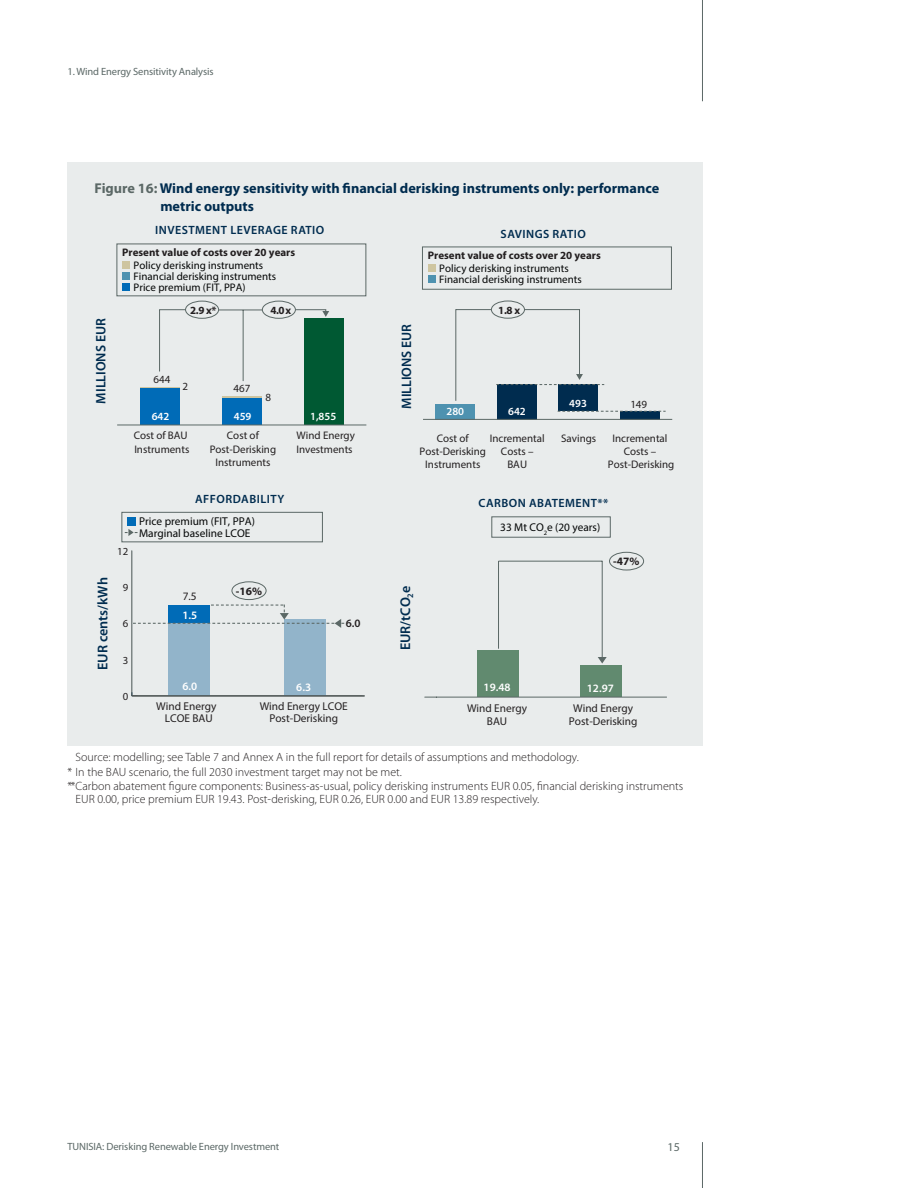
<style>
.page{position:relative;width:918px;height:1188px;background:#fff}
.page>*{position:absolute;margin:0;border:0;box-sizing:border-box;transform-origin:0 0}
.t1{font:700 14.25px/18px "Myriad Pro";color:#002c4f}
.t2{font:600 14.25px "Myriad Pro";color:#002c4f}
.t3{font:600 14.1px "Myriad Pro";color:#002c4f}
.t4{font:600 13.65px "Myriad Pro";color:#002c4f}
.t5{font:300 12px/14.4px "Myriad Pro";color:#231f20}
.t6{font:600 12px "Myriad Pro";letter-spacing:.04em;color:#002c4f}
.t7{font:12px "Myriad Pro";color:#5b6866}
.t8{font:11.4px/12.8px "Myriad Pro";color:#231f20;text-align:center}
.t9{font:11.4px/11.2px "Myriad Pro";color:#030505}
.t10{font:600 11.4px "Myriad Pro";color:#fff}
.t11{font:700 11.4px "Myriad Pro";color:#231f20}
.t12{font:600 11.4px "Myriad Pro";color:#231f20}
.t13{font:11.25px/12.8px "Myriad Pro";color:#231f20;text-align:center}
.t14{font:11.25px "Myriad Pro";color:#030505}
.t15{font:600 11.25px "Myriad Pro";color:#fff}
.t16{font:700 11.25px "Myriad Pro";color:#231f20}
.t17{font:10.95px/13.2px "Myriad Pro";color:#231f20;text-align:center}
.t18{font:10.95px/10.9px "Myriad Pro";color:#030505}
.t19{font:700 10.95px "Myriad Pro";color:#231f20}
.t20{font:600 10.95px "Myriad Pro";color:#fff}
.t21{font:10.8px "Myriad Pro";color:#231f20}
.t22{font:10.5px "Myriad Pro";letter-spacing:-.01em;color:#5b6866}
.s1{color:#5b6866}
</style>
<div class="page">
<hr style="left:702px;top:0;width:1px;height:101px;background:#5b6866">
<hr style="left:702px;top:1142px;width:1px;height:46px;background:#5b6866">
<div style="left:68px;top:162px;width:635px;height:584px;background:#e9ecec"></div>
<hr style="left:140px;top:387px;width:39px;height:3px;background:#cec5a0">
<svg style="left:222px;top:396px;width:39px;height:3px"></svg>
<div style="left:140px;top:388px;width:39px;height:37px;background:#006bb7"></div>
<div style="left:222px;top:399px;width:39px;height:26px;background:#006bb7"></div>
<div style="left:304px;top:319px;width:39px;height:106px;background:#005933"></div>
<div style="left:185px;top:301px;width:34px;height:18px;border:1px solid #5b6866;border-radius:50%"></div>
<div style="left:262px;top:301px;width:34px;height:18px;border:1px solid #5b6866;border-radius:50%"></div>
<hr style="left:118px;top:425px;width:248px;height:1px;background:#5b6866">
<svg style="left:159px;top:309px;width:170px;height:72px"></svg>
<div style="left:117px;top:244px;width:249px;height:52px;border:1px solid #5b6866"></div>
<div style="left:122px;top:261px;width:8px;height:8px;background:#cec5a0"></div>
<div style="left:122px;top:272px;width:8px;height:8px;background:#4e92b0"></div>
<div style="left:122px;top:283px;width:8px;height:8px;background:#006bb7"></div>
<hr style="left:132px;top:551px;width:1px;height:145px;background:#5b6866">
<div style="left:169px;top:623px;width:41px;height:73px;background:#92b4ca"></div>
<div style="left:284px;top:620px;width:41px;height:76px;background:#92b4ca"></div>
<div style="left:232px;top:581px;width:34px;height:19px;border:1px solid #5b6866;border-radius:50%"></div>
<hr style="left:132px;top:696px;width:232px;height:1px;background:#5b6866">
<div style="left:122px;top:512px;width:201px;height:30px;border:1px solid #5b6866"></div>
<div style="left:127px;top:517px;width:8px;height:8px;background:#006bb7"></div>
<svg style="left:125px;top:529px;width:13px;height:7px"></svg>
<svg style="left:133px;top:605px;width:212px;height:23px"></svg>
<div style="left:435px;top:404px;width:40px;height:15px;background:#4e92b0"></div>
<div style="left:497px;top:384px;width:40px;height:35px;background:#002c4f"></div>
<div style="left:620px;top:411px;width:40px;height:8px;background:#002c4f"></div>
<div style="left:558px;top:384px;width:40px;height:27px;background:#002c4f"></div>
<div style="left:491px;top:301px;width:34px;height:18px;border:1px solid #5b6866;border-radius:50%"></div>
<hr style="left:424px;top:419px;width:248px;height:1px;background:#5b6866">
<div style="left:422px;top:247px;width:250px;height:43px;border:1px solid #5b6866"></div>
<div style="left:428px;top:264px;width:8px;height:8px;background:#cec5a0"></div>
<div style="left:428px;top:275px;width:8px;height:8px;background:#4e92b0"></div>
<svg style="left:455px;top:309px;width:149px;height:92px"></svg>
<svg style="left:558px;top:411px;width:108px;height:1px"></svg>
<div style="left:581px;top:666px;width:41px;height:31px;background:#618a6f"></div>
<div style="left:477px;top:650px;width:42px;height:47px;background:#618a6f"></div>
<svg style="left:491px;top:516px;width:153px;height:55px"></svg>
<hr style="left:436px;top:697px;width:231px;height:1px;background:#5b6866">
<hr style="left:602px;top:561px;width:1px;height:97px;background:#5b6866">
<hr style="left:499px;top:561px;width:103px;height:1px;background:#5b6866">
<svg style="left:598px;top:657px;width:9px;height:7px"></svg>
<hr style="left:498px;top:561px;width:1px;height:88px;background:#5b6866">
<p class="t22" style="left:68px;top:65px;width:148px">1. Wind Energy Sensitivity Analysis</p>
<p class="t1" style="left:160px;top:179px;width:500px;text-indent:-66px"><span class="s1">Figure 16:</span> Wind energy sensitivity with financial derisking instruments only: performance metric outputs</p>
<p class="t6" style="left:155px;top:222px;width:171px">INVESTMENT LEVERAGE RATIO</p>
<p class="t6" style="left:501px;top:227px;width:87px">SAVINGS RATIO</p>
<p class="t4" style="left:92px;top:404px;width:87px;rotate:-90deg">MILLIONS EUR</p>
<p class="t19" style="left:122px;top:245px;width:174px">Present value of costs over 20 years</p>
<p class="t18" style="left:134px;top:271px;width:144px">Financial derisking instruments<br>Price premium (FIT, PPA)</p>
<p class="t18" style="left:134px;top:260px;width:131px">Policy derisking instruments</p>
<p class="t19" style="left:190px;top:303px;width:28px">2.9 x*</p>
<p class="t19" style="left:271px;top:303px;width:22px">4.0 x</p>
<p class="t17" style="left:154px;top:372px;width:18px">644</p>
<p class="t20" style="left:152px;top:410px;width:19px">642</p>
<p class="t17" style="left:182px;top:379px;width:7px">2</p>
<p class="t17" style="left:234px;top:382px;width:18px">467</p>
<p class="t20" style="left:234px;top:410px;width:19px">459</p>
<p class="t17" style="left:266px;top:390px;width:7px">8</p>
<p class="t20" style="left:310px;top:410px;width:28px">1,855</p>
<p class="t17" style="left:134px;top:429px;width:57px;text-align:left">Cost of BAU<br>Instruments</p>
<p class="t17" style="left:210px;top:429px;width:68px">Cost of<br>Post-Derisking<br>Instruments</p>
<p class="t17" style="left:296px;top:429px;width:60px;text-align:left">Wind Energy<br>Investments</p>
<p class="t2" style="left:94px;top:670px;width:94px;rotate:-90deg">EUR cents/kWh</p>
<p class="t21" style="left:117px;top:545px;width:13px">12</p>
<p class="t21" style="left:123px;top:581px;width:7px">9</p>
<p class="t21" style="left:123px;top:617px;width:7px">6</p>
<p class="t21" style="left:123px;top:653px;width:7px">3</p>
<p class="t21" style="left:123px;top:690px;width:7px">0</p>
<p class="t6" style="left:195px;top:491px;width:91px">AFFORDABILITY</p>
<p class="t9" style="left:139px;top:516px;width:117px">Price premium (FIT, PPA)<br>Marginal baseline LCOE</p>
<p class="t8" style="left:183px;top:590px;width:15px">7.5</p>
<p class="t10" style="left:182px;top:607px;width:16px">1.5</p>
<p class="t11" style="left:236px;top:584px;width:28px">-16%</p>
<p class="t10" style="left:182px;top:679px;width:16px">6.0</p>
<p class="t10" style="left:296px;top:680px;width:16px">6.3</p>
<p class="t12" style="left:346px;top:616px;width:16px">6.0</p>
<p class="t8" style="left:156px;top:699px;width:62px">Wind Energy<br>LCOE BAU</p>
<p class="t8" style="left:260px;top:699px;width:90px">Wind Energy LCOE<br>Post-Derisking</p>
<p class="t19" style="left:428px;top:248px;width:174px">Present value of costs over 20 years</p>
<p class="t18" style="left:439px;top:274px;width:144px">Financial derisking instruments</p>
<p class="t18" style="left:439px;top:263px;width:131px">Policy derisking instruments</p>
<p class="t4" style="left:398px;top:409px;width:87px;rotate:-90deg">MILLIONS EUR</p>
<p class="t19" style="left:498px;top:303px;width:23px">1.8 x</p>
<p class="t20" style="left:447px;top:404px;width:19px">280</p>
<p class="t20" style="left:508px;top:404px;width:19px">642</p>
<p class="t20" style="left:569px;top:396px;width:19px">493</p>
<p class="t17" style="left:420px;top:432px;width:68px">Cost of<br>Post-Derisking<br>Instruments</p>
<p class="t17" style="left:490px;top:432px;width:56px">Incremental<br>Costs –<br>BAU</p>
<p class="t17" style="left:561px;top:432px;width:37px">Savings</p>
<p class="t17" style="left:630px;top:397px;width:18px">149</p>
<p class="t17" style="left:608px;top:432px;width:68px">Incremental<br>Costs –<br>Post-Derisking</p>
<p class="t6" style="left:479px;top:496px;width:131px">CARBON ABATEMENT**</p>
<p class="t14" style="left:500px;top:520px;width:102px">33 Mt CO<sub>2</sub>e (20 years)</p>
<p class="t16" style="left:613px;top:554px;width:28px">-47%</p>
<p class="t3" style="left:397px;top:650px;width:66px;rotate:-90deg">EUR/tCO<sub>2</sub>e</p>
<p class="t15" style="left:484px;top:680px;width:28px">19.48</p>
<p class="t15" style="left:587px;top:681px;width:28px">12.97</p>
<p class="t13" style="left:467px;top:702px;width:62px">Wind Energy<br>BAU</p>
<p class="t13" style="left:569px;top:702px;width:70px">Wind Energy<br>Post-Derisking</p>
<p class="t5" style="left:68px;top:750px;width:617px;text-indent:8px">Source: modelling; see Table 7 and Annex A in the full report for details of assumptions and methodology.<br>* In the BAU scenario, the full 2030 investment target may not be met.<br>**Carbon abatement figure components: Business-as-usual, policy derisking instruments EUR 0.05, financial derisking instruments</p>
<p class="t5" style="left:76px;top:792px;width:465px">EUR 0.00, price premium EUR 19.43. Post-derisking, EUR 0.26, EUR 0.00 and EUR 13.89 respectively.</p>
<p class="t22" style="left:68px;top:1140px;width:213px">TUNISIA: Derisking Renewable Energy Investment</p>
<p class="t7" style="left:668px;top:1140px;width:14px">15</p>
</div>
